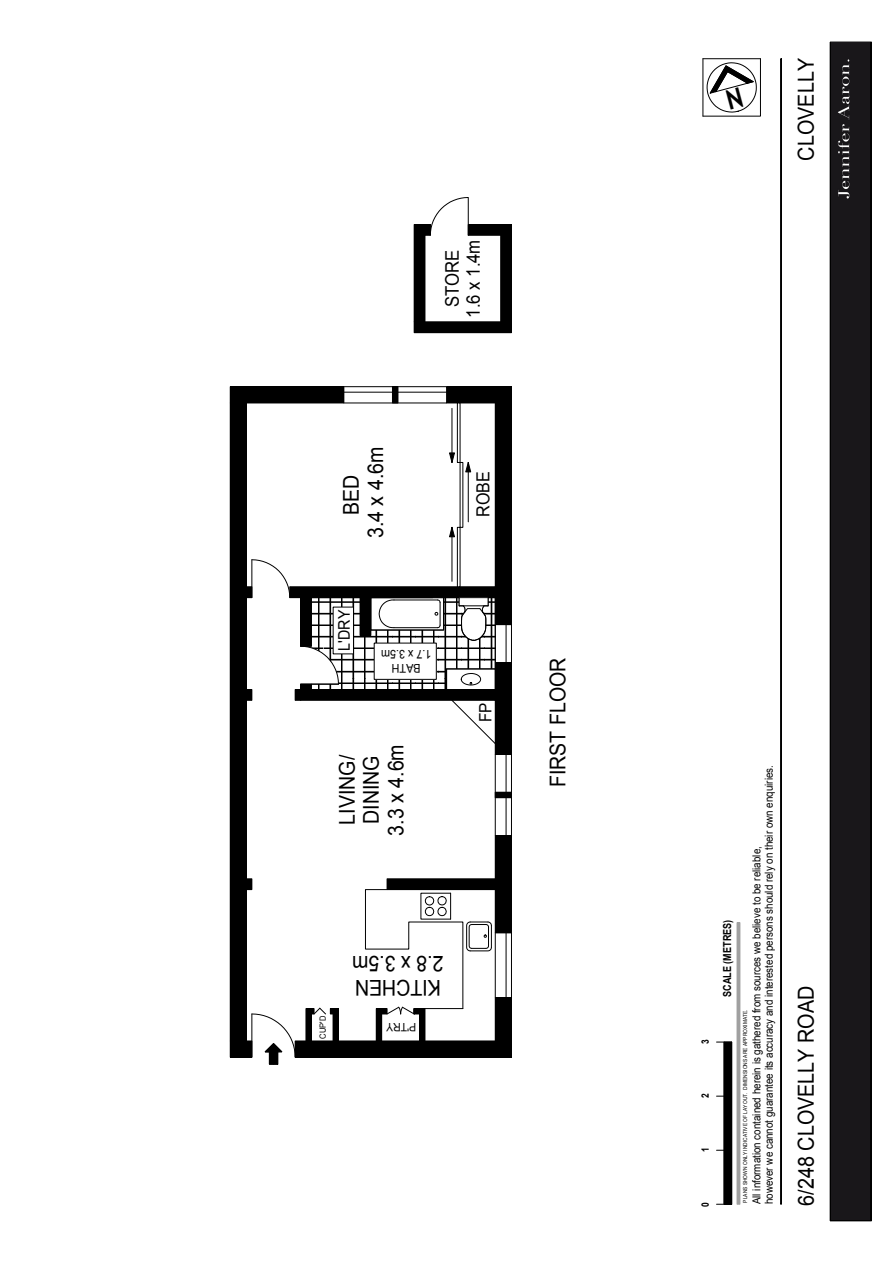
<style>
.page{position:relative;width:893px;height:1263px;background:#fff}
.page>*{position:absolute;margin:0;border:0;box-sizing:border-box;transform-origin:0 0}
.t1{font:22.05px "Arial";color:#000;scale:.9 1}
.t2{font:21.75px/24.3px "Arial";color:#000;text-align:center;scale:.9 1}
.t3{font:18.75px/20.9px "Arial";color:#000;text-align:center;scale:.89 1}
.t4{font:18px "Arial";color:#000;scale:.89 1}
.t5{font:16.95px "Arial";color:#000;scale:.9 1}
.t6{font:16.05px "Arial";color:#000;scale:.89 1}
.t7{font:12.15px "Arial";color:#000;scale:.89 1}
.t8{font:11.55px "Arial";color:#000;scale:.9 1}
.t9{font:11.1px/12.3px "Arial";color:#000;scale:.89 1}
.t10{font:700 11.1px "Arial";color:#000;scale:.82 1}
.t11{font:700 10.2px "Arial";color:#000;scale:.83 1}
.t12{font:8.55px "Arial";color:#000;scale:.88 1}
.t13{font:5.55px "Arial";color:#000;scale:.89 1}
</style>
<div class="page">
<div style="left:737px;top:923px;width:3px;height:281px;border:1px solid #a0a0a0"></div>
<div style="left:780px;top:58px;width:2px;height:1147px;border:1px solid #000"></div>
<hr style="left:871px;top:42px;width:1px;height:1179px;background:#000">
<div style="left:830px;top:42px;width:41px;height:1179px;border:1px solid #000"></div>
<div style="left:230px;top:403px;width:16px;height:638px;background:#000"></div>
<div style="left:230px;top:403px;width:17px;height:638px;border:1px solid #000"></div>
<div style="left:495px;top:403px;width:16px;height:184px;background:#000"></div>
<div style="left:495px;top:403px;width:17px;height:184px;border:1px solid #000"></div>
<div style="left:246px;top:587px;width:6px;height:11px;background:#000"></div>
<div style="left:246px;top:586px;width:6px;height:12px;border:1px solid #000"></div>
<div style="left:290px;top:587px;width:205px;height:11px;background:#000"></div>
<div style="left:289px;top:586px;width:206px;height:12px;border:1px solid #000"></div>
<div style="left:446px;top:387px;width:65px;height:16px;background:#000"></div>
<div style="left:446px;top:386px;width:66px;height:17px;border:1px solid #000"></div>
<hr style="left:344px;top:403px;width:102px;height:1px;background:#000">
<hr style="left:344px;top:386px;width:102px;height:1px;background:#000">
<hr style="left:344px;top:392px;width:102px;height:1px;background:#000">
<div style="left:230px;top:387px;width:114px;height:16px;background:#000"></div>
<div style="left:230px;top:386px;width:114px;height:17px;border:1px solid #000"></div>
<div style="left:392px;top:387px;width:6px;height:16px;background:#000"></div>
<svg style="left:449px;top:403px;width:22px;height:184px"></svg>
<div style="left:301px;top:690px;width:194px;height:10px;background:#000"></div>
<div style="left:300px;top:689px;width:195px;height:12px;border:1px solid #000"></div>
<div style="left:495px;top:663px;width:16px;height:37px;background:#000"></div>
<div style="left:495px;top:662px;width:17px;height:39px;border:1px solid #000"></div>
<div style="left:495px;top:587px;width:16px;height:38px;background:#000"></div>
<div style="left:495px;top:586px;width:17px;height:39px;border:1px solid #000"></div>
<hr style="left:511px;top:625px;width:1px;height:38px;background:#000">
<hr style="left:506px;top:625px;width:1px;height:38px;background:#000">
<div style="left:295px;top:690px;width:6px;height:10px;background:#000"></div>
<div style="left:295px;top:689px;width:6px;height:12px;border:1px solid #000"></div>
<div style="left:246px;top:690px;width:6px;height:10px;background:#000"></div>
<div style="left:246px;top:689px;width:6px;height:12px;border:1px solid #000"></div>
<div style="left:387px;top:879px;width:108px;height:11px;background:#000"></div>
<div style="left:246px;top:879px;width:6px;height:11px;background:#000"></div>
<div style="left:246px;top:1041px;width:6px;height:16px;background:#000"></div>
<div style="left:230px;top:1041px;width:16px;height:16px;background:#000"></div>
<div style="left:295px;top:1041px;width:200px;height:16px;background:#000"></div>
<svg style="left:451px;top:699px;width:61px;height:137px"></svg>
<hr style="left:506px;top:754px;width:1px;height:82px;background:#000">
<hr style="left:495px;top:754px;width:1px;height:82px;background:#000">
<div style="left:495px;top:836px;width:16px;height:54px;background:#000"></div>
<div style="left:495px;top:835px;width:17px;height:55px;border:1px solid #000"></div>
<div style="left:495px;top:792px;width:16px;height:6px;background:#000"></div>
<div style="left:495px;top:890px;width:16px;height:43px;background:#000"></div>
<div style="left:495px;top:889px;width:17px;height:44px;border:1px solid #000"></div>
<div style="left:495px;top:998px;width:16px;height:43px;background:#000"></div>
<div style="left:495px;top:997px;width:17px;height:44px;border:1px solid #000"></div>
<div style="left:495px;top:1041px;width:16px;height:16px;background:#000"></div>
<div style="left:495px;top:1041px;width:17px;height:16px;border:1px solid #000"></div>
<hr style="left:506px;top:933px;width:1px;height:65px;background:#000">
<hr style="left:511px;top:933px;width:1px;height:65px;background:#000">
<hr style="left:495px;top:933px;width:1px;height:65px;background:#000">
<div style="left:376px;top:1009px;width:6px;height:32px;background:#000"></div>
<div style="left:419px;top:1009px;width:6px;height:32px;background:#000"></div>
<div style="left:306px;top:1009px;width:5px;height:32px;background:#000"></div>
<div style="left:306px;top:1008px;width:6px;height:33px;border:1px solid #000"></div>
<div style="left:333px;top:1009px;width:5px;height:32px;background:#000"></div>
<div style="left:333px;top:1008px;width:6px;height:33px;border:1px solid #000"></div>
<div style="left:414px;top:322px;width:97px;height:11px;background:#000"></div>
<div style="left:414px;top:321px;width:98px;height:12px;border:1px solid #000"></div>
<div style="left:414px;top:225px;width:11px;height:97px;background:#000"></div>
<div style="left:501px;top:235px;width:10px;height:87px;background:#000"></div>
<div style="left:500px;top:235px;width:12px;height:87px;border:1px solid #000"></div>
<div style="left:425px;top:225px;width:5px;height:10px;background:#000"></div>
<div style="left:425px;top:224px;width:6px;height:12px;border:1px solid #000"></div>
<div style="left:468px;top:225px;width:43px;height:10px;background:#000"></div>
<div style="left:468px;top:224px;width:44px;height:12px;border:1px solid #000"></div>
<svg style="left:251px;top:559px;width:39px;height:39px"></svg>
<svg style="left:430px;top:197px;width:39px;height:39px"></svg>
<svg style="left:251px;top:1013px;width:45px;height:52px"></svg>
<svg style="left:311px;top:1007px;width:22px;height:8px"></svg>
<svg style="left:365px;top:889px;width:127px;height:126px"></svg>
<svg style="left:716px;top:1042px;width:8px;height:163px"></svg>
<div style="left:724px;top:1042px;width:8px;height:162px;background:#000"></div>
<svg style="left:300px;top:597px;width:196px;height:93px"></svg>
<div style="left:333px;top:607px;width:21px;height:47px;border:1px solid #000"></div>
<div style="left:831px;top:43px;width:38px;height:1177px;background:#19171a"></div>
<svg style="left:702px;top:58px;width:59px;height:59px"></svg>
<h3 class="t3" style="left:442px;top:318px;width:89px;rotate:-90deg">STORE<br>1.6 x 1.4m</h3>
<h2 class="t2" style="left:339px;top:538px;width:103px;rotate:-90deg">BED<br>3.4 x 4.6m</h2>
<h3 class="t6" style="left:334px;top:651px;width:47px;rotate:-90deg">L'DRY</h3>
<p class="t7" style="left:431px;top:663px;width:58px;rotate:-180deg">1.7 x 3.5m</p>
<p class="t7" style="left:421px;top:676px;width:34px;rotate:-180deg">BATH</p>
<h2 class="t2" style="left:335px;top:836px;width:103px;rotate:-90deg">LIVING/<br>DINING<br>3.3 x 4.6m</h2>
<h3 class="t4" style="left:471px;top:517px;width:53px;rotate:-90deg">ROBE</h3>
<h3 class="t5" style="left:474px;top:722px;width:23px;rotate:-90deg">FP</h3>
<p class="t12" style="left:317px;top:1039px;width:27px;rotate:-90deg">CUP'D</p>
<h2 class="t2" style="left:444px;top:1000px;width:103px;text-align:left;rotate:-180deg">KITCHEN<br>2.8 x 3.5m</h2>
<p class="t8" style="left:416px;top:1035px;width:35px;rotate:-180deg">P'TRY</p>
<h2 class="t2" style="left:546px;top:787px;width:145px;rotate:-90deg">FIRST FLOOR</h2>
<h1 class="t1" style="left:792px;top:161px;width:115px;rotate:-90deg">CLOVELLY</h1>
<p class="t11" style="left:698px;top:1044px;width:7px;rotate:-90deg">3</p>
<p class="t11" style="left:698px;top:1098px;width:7px;rotate:-90deg">2</p>
<p class="t11" style="left:698px;top:1152px;width:7px;rotate:-90deg">1</p>
<p class="t11" style="left:698px;top:1207px;width:7px;rotate:-90deg">0</p>
<p class="t10" style="left:720px;top:997px;width:95px;rotate:-90deg">SCALE (METRES)</p>
<p class="t9" style="left:750px;top:1204px;width:495px;rotate:-90deg">All information contained herein is gathered from sources we believe to be reliable,<br>however we cannot guarantee its accuracy and interested persons should rely on their own enquiries.</p>
<p class="t13" style="left:742px;top:1203px;width:219px;rotate:-90deg">PLANS SHOWN ONLY INDICATIVE OF LAYOUT. DIMENSIONS ARE APPROXIMATE.</p>
<h1 class="t1" style="left:792px;top:1206px;width:246px;rotate:-90deg">6/248 CLOVELLY ROAD</h1>
</div>
